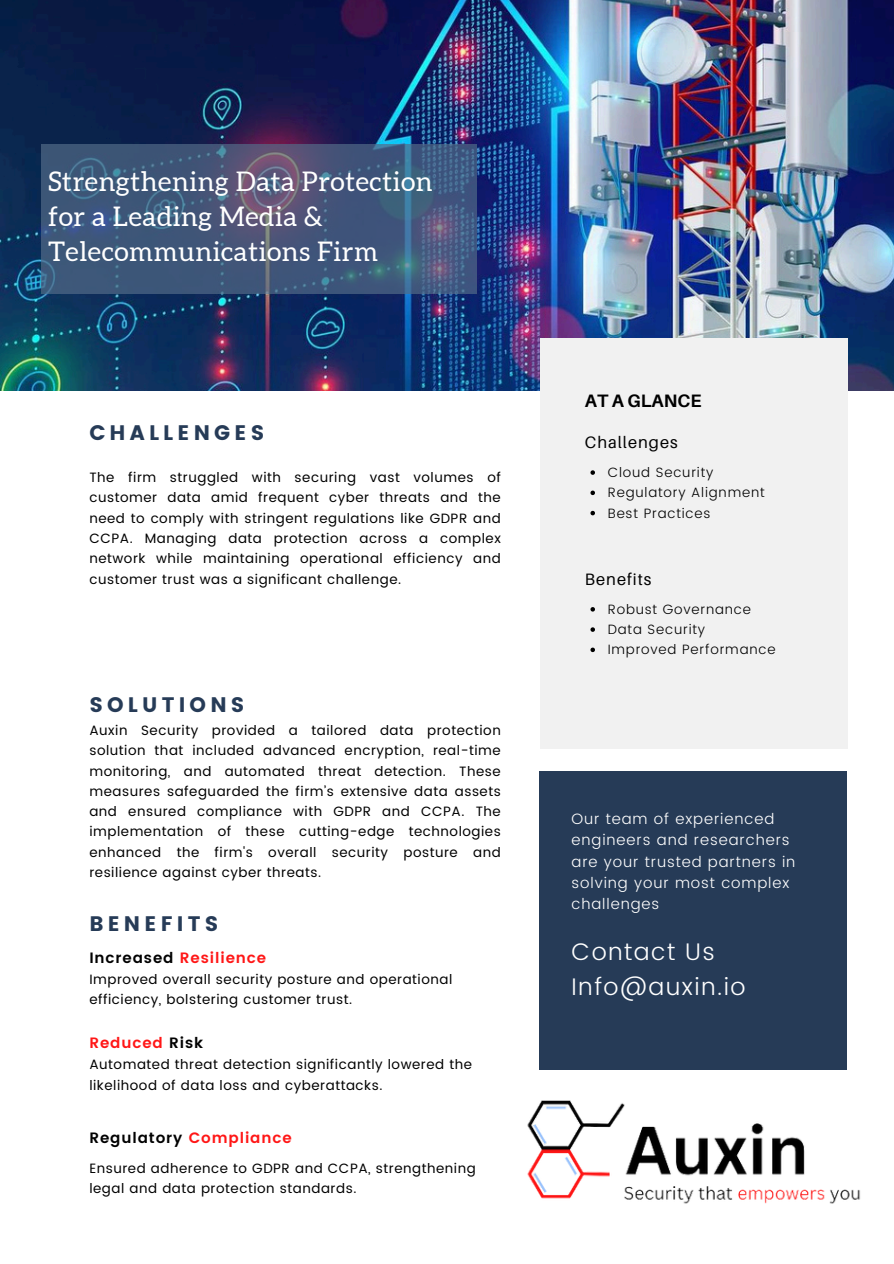
<style>
.page{position:relative;width:894px;height:1264px;background:#fff}
.page>*{position:absolute;margin:0;border:0;box-sizing:border-box;transform-origin:0 0}
.t1{font:27px/34.8px "Aleo";letter-spacing:.02em;color:#fff}
.t2{font:300 24px "Poppins";letter-spacing:.06em;color:#fff}
.t3{font:21px "Poppins";letter-spacing:.2em;color:#263b57}
.t4{font:700 18px "Aileron";color:#000}
.t5{font:16.5px "Aileron";letter-spacing:.06em;color:#000}
.t6{font:300 15px/21.3px "Poppins";letter-spacing:.06em;color:#fff}
.t7{font:600 15px "Poppins";letter-spacing:.06em;color:#ff1616}
.t8{font:600 15px "Poppins";letter-spacing:.06em;color:#000}
.t9{font:13.5px/20.2px "Poppins";letter-spacing:.04em;color:#000}
.t10{font:300 13.5px "Poppins";letter-spacing:.06em;color:#000}
.s1{color:#000}
.s2{color:#ff1616}
</style>
<div class="page">
<img style="left:0;top:0;width:893px;height:390px">
<div style="left:539px;top:338px;width:308px;height:411px;background:#f1f1f1"></div>
<div style="left:539px;top:771px;width:307px;height:298px;background:#263b57"></div>
<svg style="left:41px;top:144px;width:435px;height:149px;background:#44597c"></svg>
<img style="left:527px;top:1100px;width:334px;height:104px">
<svg style="left:590px;top:607px;width:4px;height:4px"></svg>
<svg style="left:590px;top:627px;width:4px;height:5px"></svg>
<svg style="left:590px;top:647px;width:4px;height:5px"></svg>
<svg style="left:590px;top:470px;width:4px;height:5px"></svg>
<svg style="left:590px;top:490px;width:4px;height:5px"></svg>
<svg style="left:590px;top:511px;width:4px;height:4px"></svg>
<p class="t1" style="left:48px;top:165px;width:386px">Strengthening Data Protection for a Leading Media &amp;<br>Telecommunications Firm</p>
<h6 class="t3" style="left:89px;top:420px;width:176px">CHALLENGES</h6>
<p class="t9" style="left:89px;top:467px;width:413px;text-align:justify">The firm struggled with securing vast volumes of customer data amid frequent cyber threats and the need to comply with stringent regulations like GDPR and CCPA. Managing data protection across a complex network while maintaining operational efficiency and customer trust was a significant challenge.</p>
<h6 class="t3" style="left:89px;top:693px;width:157px">SOLUTIONS</h6>
<h3 class="t9" style="left:89px;top:720px;width:413px;text-align:justify">Auxin Security provided a tailored data protection solution that included advanced encryption, real-time monitoring, and automated threat detection. These measures safeguarded the firm’s extensive data assets and ensured compliance with GDPR and CCPA. The implementation of these cutting-edge technologies enhanced the firm's overall security posture and resilience against cyber threats.</h3>
<p class="t3" style="left:89px;top:911px;width:131px">BENEFITS</p>
<h2 class="t7" style="left:89px;top:949px;width:178px"><span class="s1">Increased</span> Resilience</h2>
<p class="t9" style="left:89px;top:969px;width:364px">Improved overall security posture and operational efficiency, bolstering customer trust.</p>
<p class="t7" style="left:89px;top:1034px;width:115px">Reduced <span class="s1">Risk</span></p>
<p class="t9" style="left:89px;top:1054px;width:384px">Automated threat detection significantly lowered the likelihood of data loss and cyberattacks.</p>
<h6 class="t8" style="left:89px;top:1128px;width:204px">Regulatory <span class="s2">Compliance</span></h6>
<p class="t9" style="left:89px;top:1157px;width:388px">Ensured adherence to GDPR and CCPA, strengthening legal and data protection standards.</p>
<h3 class="t4" style="left:584px;top:389px;width:118px">AT A GLANCE</h3>
<p class="t5" style="left:584px;top:432px;width:94px">Challenges</p>
<p class="t10" style="left:607px;top:464px;width:107px">Cloud Security</p>
<p class="t10" style="left:607px;top:485px;width:158px">Regulatory Alignment</p>
<h3 class="t10" style="left:607px;top:505px;width:104px">Best Practices</h3>
<p class="t5" style="left:584px;top:569px;width:68px">Benefits</p>
<p class="t10" style="left:607px;top:601px;width:145px">Robust Governance</p>
<p class="t10" style="left:607px;top:621px;width:99px">Data Security</p>
<h5 class="t10" style="left:607px;top:641px;width:169px">Improved Performance</h5>
<h4 class="t6" style="left:571px;top:808px;width:225px">Our team of experienced engineers and researchers are your trusted partners in solving your most complex challenges</h4>
<h5 class="t2" style="left:571px;top:937px;width:145px">Contact Us</h5>
<p class="t2" style="left:571px;top:972px;width:175px">Info@auxin.io</p>
</div>
